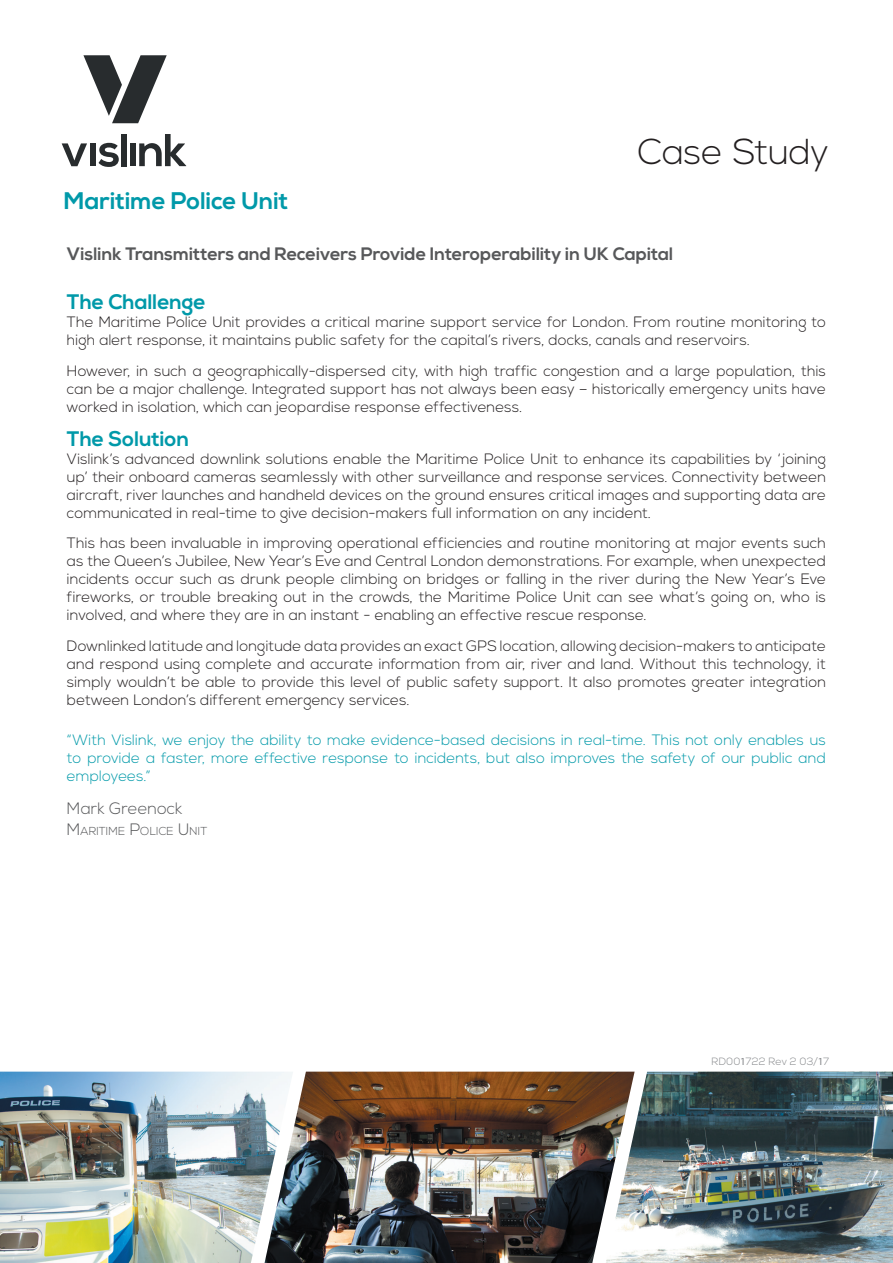
<style>
.page{position:relative;width:893px;height:1263px;background:#fff}
.page>*{position:absolute;margin:0;border:0;box-sizing:border-box;transform-origin:0 0}
.t1{font:300 36px "Nexa";letter-spacing:-.005em;color:#231f20}
.t2{font:700 24px "Nexa";color:#0099a9}
.Heading{font:700 21px "Nexa";color:#0099a9}
.Sub_Title{font:700 18px "Nexa";letter-spacing:-.005em;color:#57585a}
.Quote_Person{font:300 16.5px "Nexa";letter-spacing:.005em;color:#57585a}
.Body_text{font:300 15px/18px "Nexa";letter-spacing:.005em;color:#231f20;text-align:justify}
.Quote_Text{font:300 15px/18px "Nexa";letter-spacing:.005em;color:#0099a9;text-align:justify}
.Quote_Role{font:300 11.55px "Nexa";letter-spacing:.01em;color:#57585a}
.t3{font:300 10.5px "Nexa";letter-spacing:.02em;color:#86888b}
.s1{font-size:16.5px}
.s2{font-family:"Myriad Pro";font-weight:400;font-size:10.8px}
</style>
<div class="page">
<svg style="left:62px;top:143px;width:25px;height:23px"></svg>
<div style="left:90px;top:143px;width:6px;height:23px;background:#282c2e"></div>
<svg style="left:99px;top:143px;width:20px;height:24px"></svg>
<div style="left:121px;top:134px;width:6px;height:32px;background:#282c2e"></div>
<div style="left:130px;top:143px;width:6px;height:23px;background:#282c2e"></div>
<svg style="left:139px;top:134px;width:47px;height:32px"></svg>
<svg style="left:83px;top:55px;width:84px;height:68px"></svg>
<img style="left:0;top:1071px;width:259px;height:192px">
<img style="left:259px;top:1071px;width:341px;height:192px">
<img style="left:600px;top:1071px;width:293px;height:192px">
<p class="t2" style="left:64px;top:187px;width:226px">Maritime Police Unit</p>
<h1 class="t1" style="left:638px;top:131px;width:193px">Case Study</h1>
<p class="Sub_Title" style="left:67px;top:244px;width:608px">Vislink Transmitters and Receivers Provide Interoperability in UK Capital</p>
<p class="Heading" style="left:67px;top:290px;width:140px">The Challenge</p>
<p class="Body_text" style="left:67px;top:314px;width:760px">The Maritime Police Unit provides a critical marine support service for London. From routine monitoring to high alert response, it maintains public safety for the capital’s rivers, docks, canals and reservoirs.</p>
<p class="Body_text" style="left:67px;top:362px;width:761px">However, in such a geographically-dispersed city, with high traffic congestion and a large population, this can be a major challenge. Integrated support has not always been easy – historically emergency units have worked in isolation, which can jeopardise response effectiveness.</p>
<p class="Heading" style="left:67px;top:426px;width:124px">The Solution</p>
<p class="Body_text" style="left:67px;top:450px;width:761px">Vislink’s advanced downlink solutions enable the Maritime Police Unit to enhance its capabilities by ‘joining up’ their onboard cameras seamlessly with other surveillance and response services. Connectivity between aircraft, river launches and handheld devices on the ground ensures critical images and supporting data are communicated in real-time to give decision-makers full information on any incident.</p>
<p class="Body_text" style="left:67px;top:535px;width:761px">This has been invaluable in improving operational efficiencies and routine monitoring at major events such as the Queen’s Jubilee, New Year’s Eve and Central London demonstrations. For example, when unexpected incidents occur such as drunk people climbing on bridges or falling in the river during the New Year’s Eve fireworks, or trouble breaking out in the crowds, the Maritime Police Unit can see what’s going on, who is involved, and where they are in an instant - enabling an effective rescue response.</p>
<p class="Body_text" style="left:67px;top:638px;width:761px">Downlinked latitude and longitude data provides an exact GPS location, allowing decision-makers to anticipate and respond using complete and accurate information from air, river and land. Without this technology, it simply wouldn’t be able to provide this level of public safety support. It also promotes greater integration between London’s different emergency services.</p>
<p class="Quote_Text" style="left:67px;top:731px;width:760px">“With Vislink, we enjoy the ability to make evidence-based decisions in real-time. This not only enables us to provide a faster, more effective response to incidents, but also improves the safety of our public and employees.”</p>
<p class="Quote_Person" style="left:67px;top:799px;width:117px">Mark Greenock</p>
<p class="Quote_Role" style="left:67px;top:825px;width:142px"><span class="s1">M</span>ARITIM E <span class="s1">P</span>OLICE <span class="s1">U</span>NIT</p>
<p class="t3" style="left:712px;top:1055px;width:119px">RD00<span class="s2">1</span>722 Rev 2 03/<span class="s2">1</span>7</p>
</div>
